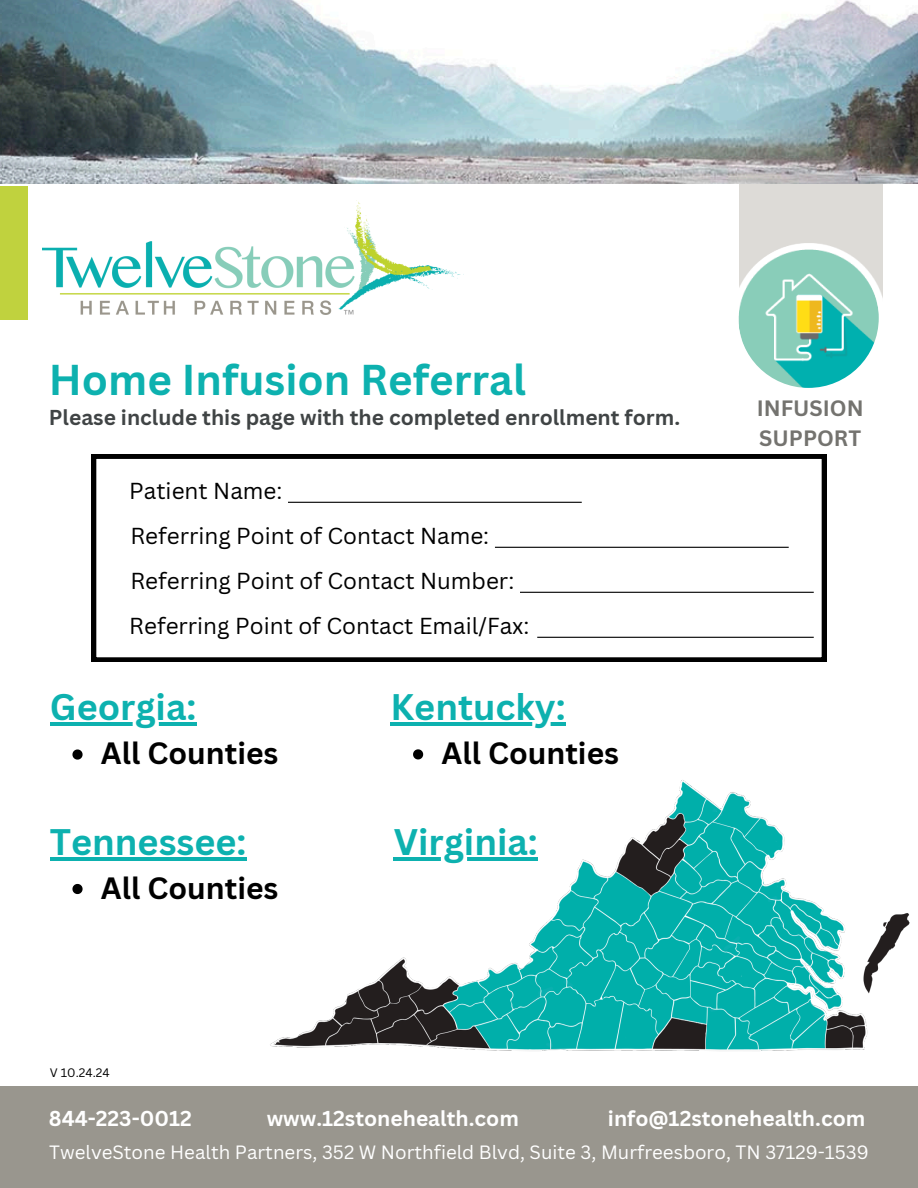
<style>
.page{position:relative;width:918px;height:1188px;background:#fff}
.page>*{position:absolute;margin:0;border:0;box-sizing:border-box;transform-origin:0 0}
.t1{font:700 42px "Canva Sans";color:#0db1af}
.t2{font:700 36px "Canva Sans";color:#0db1af}
.t3{font:700 30px "Canva Sans";color:#000}
.t4{font:22.5px "Canva Sans";color:#000}
.t5{font:700 21.6px/29.5px "Canva Sans";color:#74736f}
.t6{font:700 21px "Canva Sans";color:#fff}
.t7{font:700 21px "Canva Sans";color:#404445}
.t8{font:18.75px "Canva Sans";color:#fff}
.t9{font:12px "Canva Sans";color:#000}
</style>
<div class="page">
<img style="left:42px;top:200px;width:419px;height:115px">
<div style="left:739px;top:0;width:143px;height:314px;background:#dddbd7"></div>
<img style="left:0;top:0;width:918px;height:183px">
<div style="left:0;top:187px;width:28px;height:133px;background:#c0d23e"></div>
<svg style="left:738px;top:243px;width:145px;height:145px"></svg>
<div style="left:0;top:1086px;width:918px;height:102px;background:#99968e"></div>
<hr style="left:50px;top:857px;width:197px;height:3px;background:#0db1af">
<svg style="left:72px;top:884px;width:11px;height:10px"></svg>
<img style="left:270px;top:780px;width:640px;height:271px">
<svg style="left:854px;top:901px;width:34px;height:34px"></svg>
<svg style="left:92px;top:454px;width:734px;height:207px"></svg>
<hr style="left:288px;top:502px;width:294px;height:1px;background:#000">
<hr style="left:495px;top:547px;width:294px;height:1px;background:#000">
<hr style="left:520px;top:592px;width:294px;height:1px;background:#000">
<hr style="left:537px;top:637px;width:277px;height:1px;background:#000">
<svg style="left:50px;top:722px;width:147px;height:4px"></svg>
<svg style="left:72px;top:749px;width:11px;height:11px"></svg>
<hr style="left:391px;top:722px;width:175px;height:4px;background:#0db1af">
<svg style="left:413px;top:749px;width:10px;height:10px"></svg>
<h1 class="t1" style="left:49px;top:350px;width:479px">Home Infusion Referral</h1>
<h2 class="t7" style="left:49px;top:402px;width:633px">Please include this page with the completed enrollment form.</h2>
<p class="t5" style="left:757px;top:393px;width:108px">INFUSION<br>SUPPORT</p>
<h6 class="t4" style="left:129px;top:475px;width:155px">Patient Name:</h6>
<h5 class="t4" style="left:130px;top:520px;width:360px">Referring Point of Contact Name:</h5>
<h6 class="t4" style="left:130px;top:565px;width:385px">Referring Point of Contact Number:</h6>
<p class="t4" style="left:129px;top:610px;width:402px">Referring Point of Contact Email/Fax:</p>
<h2 class="t2" style="left:50px;top:682px;width:148px">Georgia:</h2>
<p class="t3" style="left:101px;top:732px;width:179px">All Counties</p>
<h4 class="t2" style="left:50px;top:816px;width:198px">Tennessee:</h4>
<h5 class="t3" style="left:101px;top:867px;width:179px">All Counties</h5>
<h5 class="t9" style="left:50px;top:1064px;width:61px">V 10.24.24</h5>
<p class="t2" style="left:391px;top:682px;width:177px">Kentucky:</p>
<h5 class="t3" style="left:442px;top:732px;width:179px">All Counties</h5>
<h6 class="t2" style="left:394px;top:816px;width:146px">Virginia:</h6>
<p class="t6" style="left:49px;top:1103px;width:144px">844-223-0012</p>
<p class="t6" style="left:267px;top:1103px;width:254px">www.12stonehealth.com</p>
<p class="t6" style="left:608px;top:1103px;width:259px">info@12stonehealth.com</p>
<h2 class="t8" style="left:49px;top:1139px;width:821px">TwelveStone Health Partners, 352 W Northfield Blvd, Suite 3, Murfreesboro, TN 37129-1539</h2>
</div>
